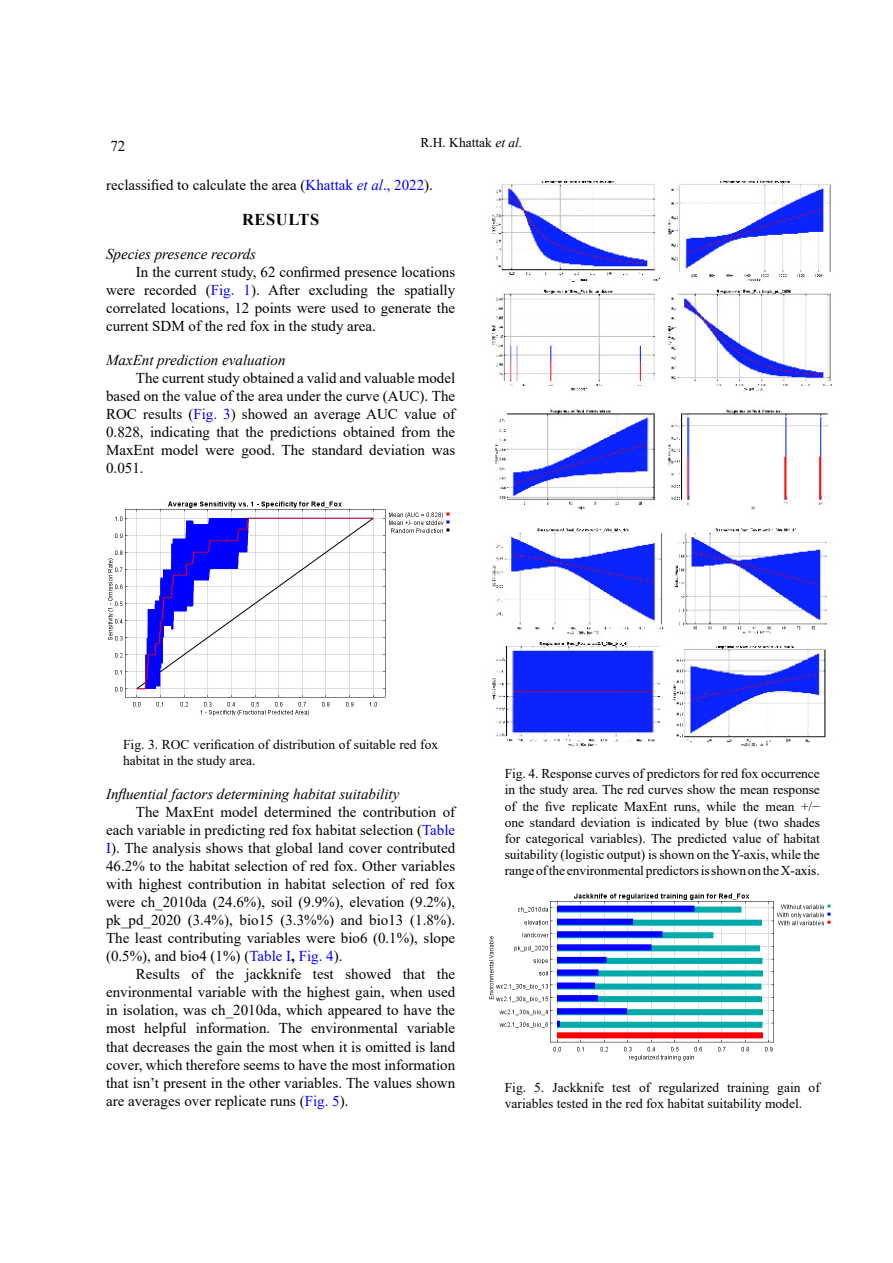
<style>
.page{position:relative;width:893px;height:1263px;background:#fff}
.page>*{position:absolute;margin:0;border:0;box-sizing:border-box;transform-origin:0 0}
.t1{font:700 16.5px "Times New Roman";letter-spacing:.035em;color:#000}
.t2{font:15px/18px "Times New Roman";color:#000;text-align:justify}
.t3{font:italic 15px "Times New Roman";color:#000}
.t4{font:13.5px/16.2px "Times New Roman";color:#000}
.s1{font-style:italic}
.s2{color:#00f}
.s3{font-style:italic;color:#00f}
.s4{font-weight:700}
</style>
<div class="page">
<img style="left:108px;top:501px;width:342px;height:215px">
<img style="left:492px;top:180px;width:341px;height:567px">
<img style="left:489px;top:893px;width:342px;height:168px">
<p class="t4" style="left:420px;top:134px;width:103px">R.H. Khattak <span class="s1">et al.</span></p>
<p class="t2" style="left:110px;top:136px;width:16px">72</p>
<p class="t2" style="left:106px;top:176px;width:328px">reclassified to calculate the area (<span class="s2">Khattak</span> <span class="s3">et al</span><span class="s2">., 2022</span>).</p>
<p class="t1" style="left:242px;top:207px;width:79px">RESULTS</p>
<p class="t3" style="left:106px;top:243px;width:151px">Species presence records</p>
<p class="t2" style="left:106px;top:262px;width:351px;text-indent:30px">In the current study, 62 confirmed presence locations were recorded (<span class="s2">Fig. 1</span>). After excluding the spatially correlated locations, 12 points were used to generate the current SDM of the red fox in the study area.</p>
<p class="t3" style="left:106px;top:350px;width:181px">MaxEnt prediction evaluation</p>
<p class="t2" style="left:106px;top:368px;width:351px;text-indent:30px">The current study obtained a valid and valuable model based on the value of the area under the curve (AUC). The ROC results (<span class="s2">Fig. 3</span>) showed an average AUC value of 0.828, indicating that the predictions obtained from the MaxEnt model were good. The standard deviation was 0.051.</p>
<p class="t4" style="left:123px;top:736px;width:317px">Fig. 3. ROC verification of distribution of suitable red fox habitat in the study area.</p>
<p class="t3" style="left:106px;top:784px;width:295px">Influential factors determining habitat suitability</p>
<p class="t2" style="left:106px;top:803px;width:351px;text-indent:30px">The MaxEnt model determined the contribution of each variable in predicting red fox habitat selection (<span class="s2">Table I</span>). The analysis shows that global land cover contributed 46.2% to the habitat selection of red fox. Other variables with highest contribution in habitat selection of red fox were ch_2010da (24.6%), soil (9.9%), elevation (9.2%), pk_pd_2020 (3.4%), bio15 (3.3%%) and bio13 (1.8%).<br>The least contributing variables were bio6 (0.1%), slope (0.5%), and bio4 (1%) (<span class="s2">Table I</span><span class="s4">,</span> <span class="s2">Fig. 4</span>).</p>
<p class="t2" style="left:106px;top:965px;width:351px;text-indent:30px">Results of the jackknife test showed that the environmental variable with the highest gain, when used in isolation, was ch_2010da, which appeared to have the most helpful information. The environmental variable that decreases the gain the most when it is omitted is land cover, which therefore seems to have the most information that isn’t present in the other variables. The values shown are averages over replicate runs (<span class="s2">Fig. 5</span>).</p>
<p class="t4" style="left:505px;top:765px;width:317px;text-align:justify">Fig. 4. Response curves of predictors for red fox occurrence in the study area. The red curves show the mean response of the five replicate MaxEnt runs, while the mean +/− one standard deviation is indicated by blue (two shades for categorical variables). The predicted value of habitat suitability (logistic output) is shown on the Y-axis, while the range of the environmental predictors is shown on the X-axis.</p>
<p class="t4" style="left:505px;top:1078px;width:317px">Fig. 5. Jackknife test of regularized training gain of variables tested in the red fox habitat suitability model.</p>
</div>
